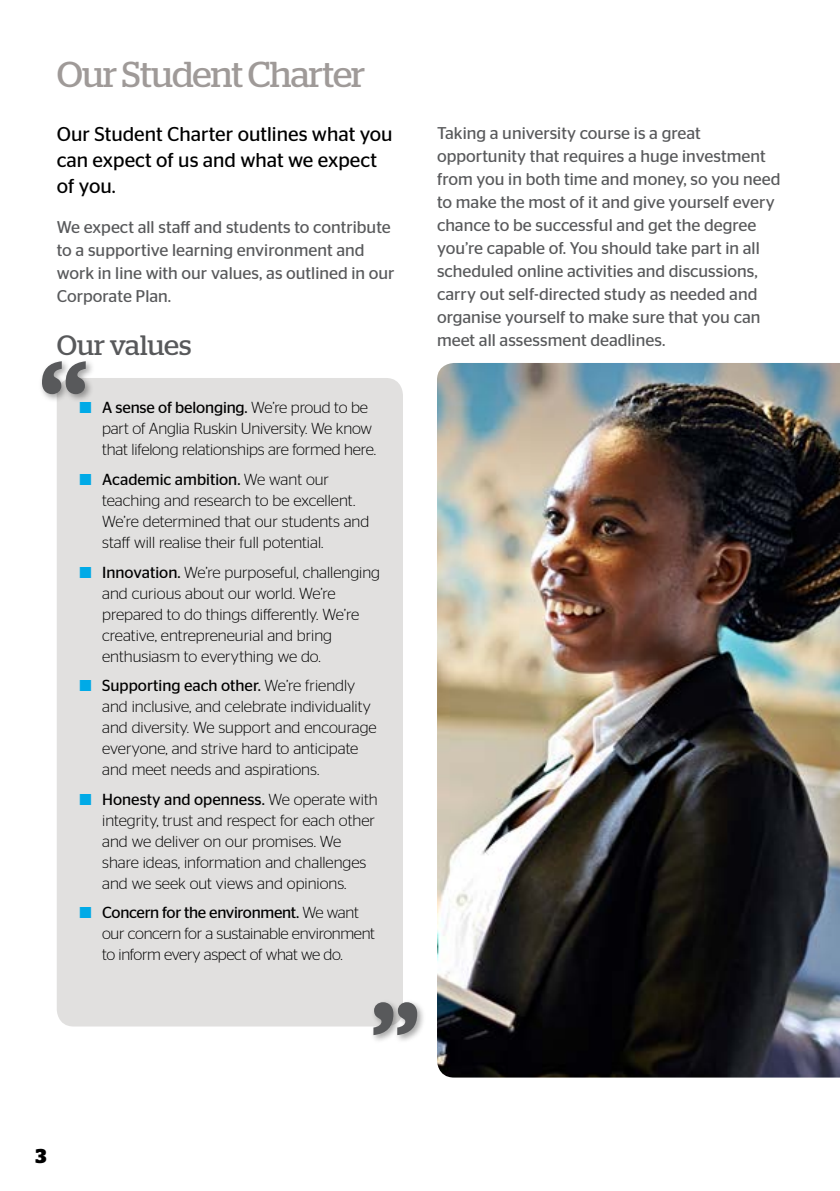
<style>
.page{position:relative;width:840px;height:1191px;background:#fff}
.page>*{position:absolute;margin:0;border:0;box-sizing:border-box;transform-origin:0 0}
.t1{font:36px "Stag";letter-spacing:-.02em;color:#9f9a98}
.t2{font:28px "Stag";color:#58595b}
.t3{font:20px/26px "Stag Sans";color:#000}
.t4{font:700 20px "Stag";color:#000}
.t5{font:17px/23px "Stag Sans";color:#58595b}
.t6{font:300 16px/21px "Stag Sans";color:#000}
.t7{font:300 16px/21px "Stag Sans";letter-spacing:-.02em;color:#000}
.s1{color:#00aae7}
.s2{font-weight:400}
</style>
<div class="page">
<img style="left:437px;top:363px;width:402px;height:714px">
<div style="left:57px;top:378px;width:346px;height:648px;background:#e1e0df;border-radius:17px"></div>
<div style="left:39px;top:358px;width:56px;height:45px;background:#000;opacity:.35"></div>
<svg style="left:42px;top:361px;width:44px;height:33px"></svg>
<div style="left:370px;top:998px;width:56px;height:45px;background:#000;opacity:.35"></div>
<svg style="left:373px;top:1002px;width:44px;height:33px"></svg>
<h1 class="t1" style="left:57px;top:53px;width:310px">Our Student Charter</h1>
<p class="t3" style="left:57px;top:121px;width:337px">Our Student Charter outlines what you can expect of us and what we expect of you.</p>
<p class="t5" style="left:57px;top:215px;width:339px">We expect all staff and students to contribute to a supportive learning environment and work in line with our values, as outlined in our Corporate Plan.</p>
<h2 class="t2" style="left:57px;top:329px;width:136px">Our values</h2>
<p class="t6" style="left:102px;top:397px;width:275px;text-indent:-23px"><span class="s1">■</span> <span class="s2">A sense of belonging.</span> We’re proud to be part of Anglia Ruskin University. We know that lifelong relationships are formed here.</p>
<p class="t6" style="left:102px;top:469px;width:268px;text-indent:-23px"><span class="s1">■</span> <span class="s2">Academic ambition.</span> We want our teaching and research to be excellent.<br>We’re determined that our students and staff will realise their full potential.</p>
<p class="t6" style="left:102px;top:561px;width:279px;text-indent:-23px"><span class="s1">■</span> <span class="s2">Innovation.</span> We’re purposeful, challenging and curious about our world. We’re prepared to do things differently. We’re creative, entrepreneurial and bring enthusiasm to everything we do.</p>
<p class="t6" style="left:102px;top:674px;width:276px;text-indent:-23px"><span class="s1">■</span> <span class="s2">Supporting each other.</span> We’re friendly and inclusive, and celebrate individuality and diversity. We support and encourage everyone, and strive hard to anticipate and meet needs and aspirations.</p>
<p class="t6" style="left:102px;top:788px;width:277px;text-indent:-23px"><span class="s1">■</span> <span class="s2">Honesty and openness.</span> We operate with integrity, trust and respect for each other and we deliver on our promises. We share ideas, information and challenges and we seek out views and opinions.</p>
<p class="t7" style="left:102px;top:901px;width:274px;text-indent:-23px"><span class="s1">■</span> <span class="s2">Concern for the environment.</span> We want our concern for a sustainable environment to inform every aspect of what we do.</p>
<p class="t5" style="left:437px;top:121px;width:345px">Taking a university course is a great opportunity that requires a huge investment from you in both time and money, so you need to make the most of it and give yourself every chance to be successful and get the degree you’re capable of. You should take part in all scheduled online activities and discussions, carry out self-directed study as needed and organise yourself to make sure that you can meet all assessment deadlines.</p>
<p class="t4" style="left:36px;top:1144px;width:13px">3</p>
</div>
